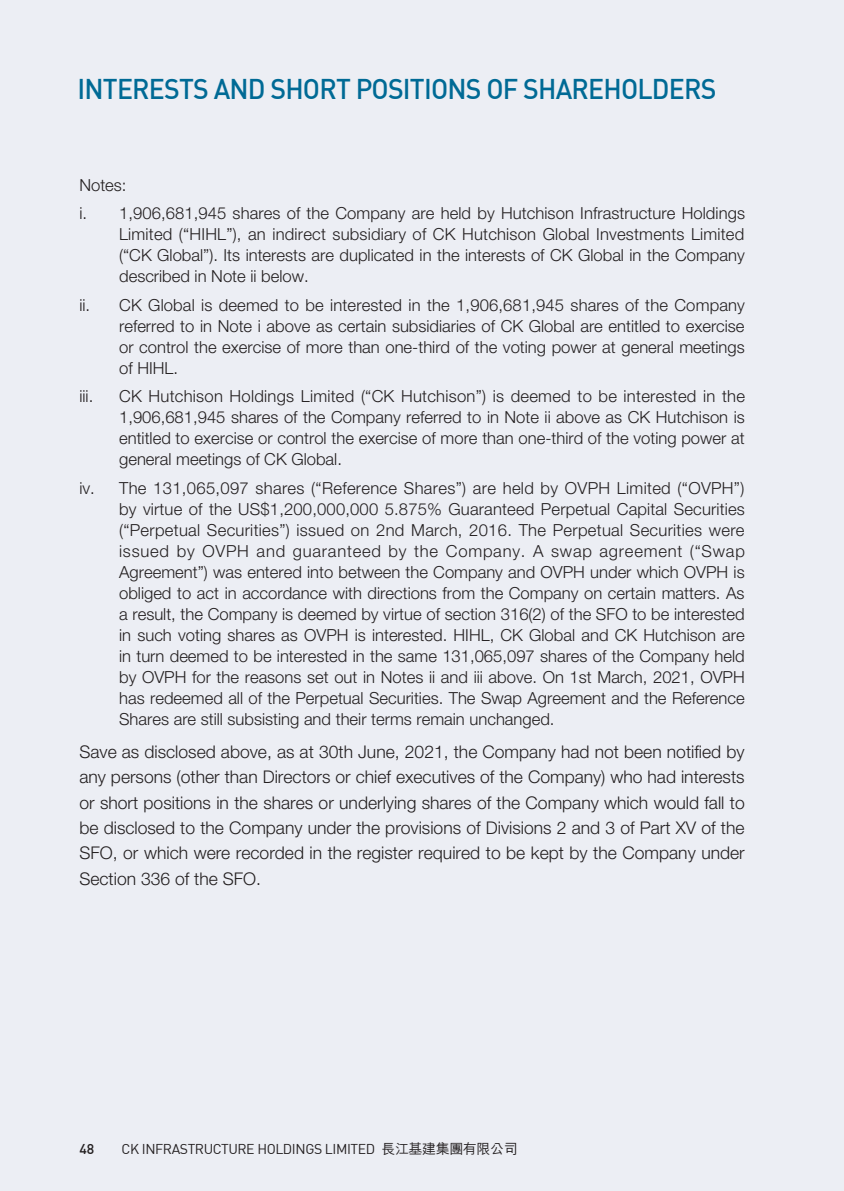
<style>
.page{position:relative;width:844px;height:1191px;background:#fff}
.page>*{position:absolute;margin:0;border:0;box-sizing:border-box;transform-origin:0 0}
.t1{font:500 28px "DIN";letter-spacing:-.03em;color:#006a95;scale:.95 1}
.t2{font:300 17.5px/25.4px "Helvetica Neue LT Std";color:#231f20;text-align:justify}
.t3{font:300 16.62px/21px "Helvetica Neue LT Std";color:#231f20;text-align:justify}
.t4{font:14px "DIN";letter-spacing:-.03em;color:#231f20}
.t5{font:500 14px "DIN";color:#231f20}
.s1{font-family:"M Hei HK";font-weight:500}
</style>
<div class="page">
<div style="left:0;top:0;width:843px;height:1191px;background:#eceef4"></div>
<hr style="left:843px;top:0;width:1px;height:1191px;background:#eceef4">
<h1 class="t1" style="left:77px;top:71px;width:674px">INTERESTS AND SHORT POSITIONS OF SHAREHOLDERS</h1>
<p class="t3" style="left:79px;top:170px;width:667px;line-height:28.5px">Notes:<br>i. 1,906,681,945 shares of the Company are held by Hutchison Infrastructure Holdings</p>
<p class="t3" style="left:119px;top:224px;width:627px">Limited (“HIHL”), an indirect subsidiary of CK Hutchison Global Investments Limited (“CK Global”). Its interests are duplicated in the interests of CK Global in the Company described in Note ii below.</p>
<p class="t3" style="left:119px;top:294px;width:627px;text-indent:-40px">ii. CK Global is deemed to be interested in the 1,906,681,945 shares of the Company referred to in Note i above as certain subsidiaries of CK Global are entitled to exercise or control the exercise of more than one-third of the voting power at general meetings of HIHL.</p>
<p class="t3" style="left:79px;top:386px;width:15px">iii.</p>
<p class="t3" style="left:119px;top:386px;width:627px">CK Hutchison Holdings Limited (“CK Hutchison”) is deemed to be interested in the 1,906,681,945 shares of the Company referred to in Note ii above as CK Hutchison is entitled to exercise or control the exercise of more than one-third of the voting power at general meetings of CK Global.</p>
<p class="t3" style="left:119px;top:477px;width:627px;text-indent:-40px">iv. The 131,065,097 shares (“Reference Shares”) are held by OVPH Limited (“OVPH”) by virtue of the US$1,200,000,000 5.875% Guaranteed Perpetual Capital Securities (“Perpetual Securities”) issued on 2nd March, 2016. The Perpetual Securities were issued by OVPH and guaranteed by the Company. A swap agreement (“Swap Agreement”) was entered into between the Company and OVPH under which OVPH is obliged to act in accordance with directions from the Company on certain matters. As a result, the Company is deemed by virtue of section 316(2) of the SFO to be interested in such voting shares as OVPH is interested. HIHL, CK Global and CK Hutchison are in turn deemed to be interested in the same 131,065,097 shares of the Company held by OVPH for the reasons set out in Notes ii and iii above. On 1st March, 2021, OVPH has redeemed all of the Perpetual Securities. The Swap Agreement and the Reference Shares are still subsisting and their terms remain unchanged.</p>
<p class="t2" style="left:79px;top:738px;width:666px">Save as disclosed above, as at 30th June, 2021, the Company had not been notified by any persons (other than Directors or chief executives of the Company) who had interests or short positions in the shares or underlying shares of the Company which would fall to be disclosed to the Company under the provisions of Divisions 2 and 3 of Part XV of the SFO, or which were recorded in the register required to be kept by the Company under Section 336 of the SFO.</p>
<p class="t5" style="left:79px;top:1139px;width:16px">48</p>
<p class="t4" style="left:122px;top:1139px;width:397px">CK INFRASTRUCTURE HOLDINGS LIMITED <span class="s1">長江基建集團有限公司</span></p>
</div>
